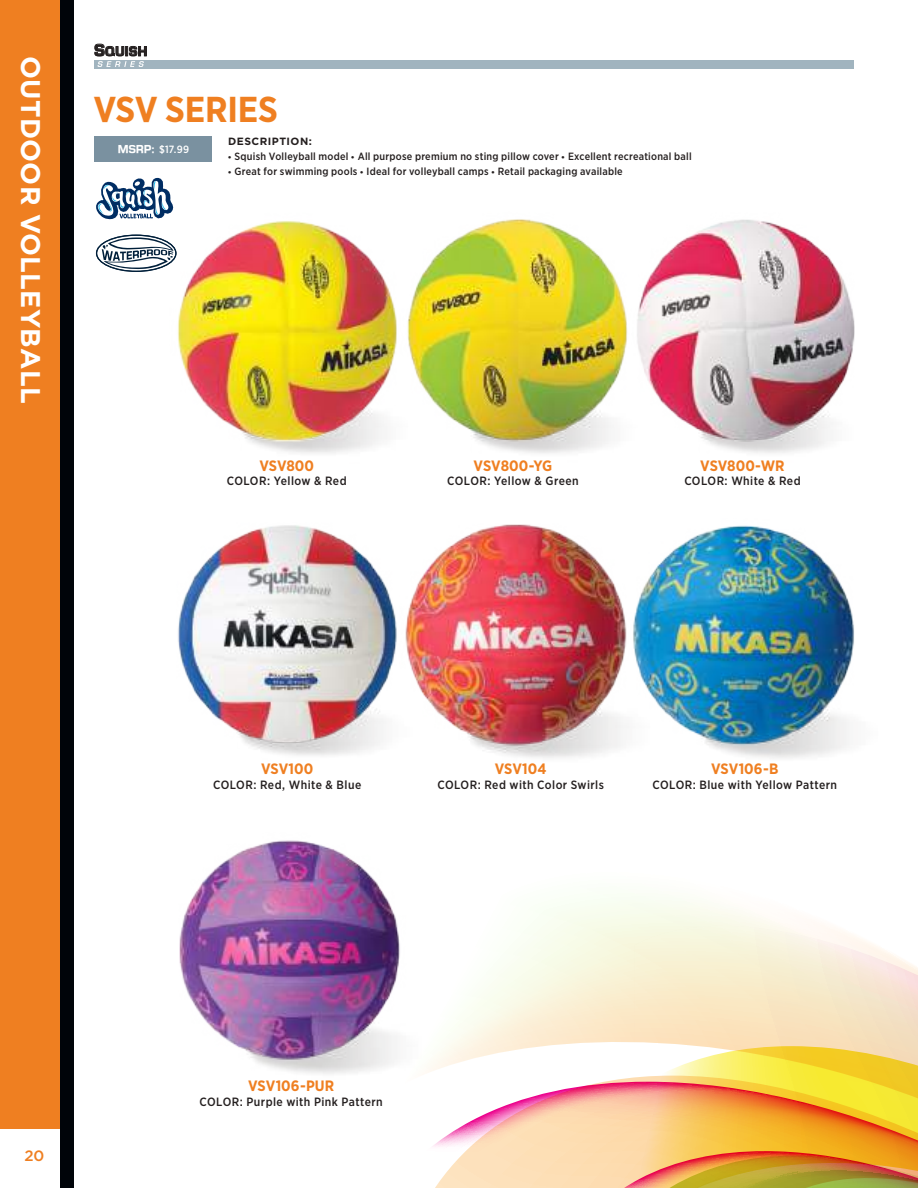
<style>
.page{position:relative;width:918px;height:1188px;background:#fff}
.page>*{position:absolute;margin:0;border:0;box-sizing:border-box;transform-origin:0 0}
.t1{font:700 36px "Gotham Narrow";letter-spacing:-.01em;color:#ef7f21}
.t2{font:700 27px "Gotham";letter-spacing:.01em;color:#fff}
.t3{font:700 15px "Gotham Narrow";color:#ef7f21}
.t4{font:500 15px "Gotham";color:#ef7f21}
.t5{font:500 12px "Gotham Narrow";letter-spacing:.035em;color:#241f1f}
.t6{font:12px "Mikasa Sports Bold SC800";color:#241f1f}
.t7{font:500 10.5px/15px "Gotham Narrow";letter-spacing:.02em;color:#241f1f}
.t8{font:700 10.5px "Gotham";letter-spacing:.045em;color:#241f1f}
.t9{font:500 10.5px "Gotham Narrow";color:#fff}
.s1{font-size:15px}
.s2{font-family:"MT Extra";font-weight:400}
.s3{font-family:"Mikasa Sports";font-weight:700}
</style>
<div class="page">
<div style="left:0;top:0;width:60px;height:1129px;background:#ef7f21"></div>
<div style="left:60px;top:0;width:14px;height:1188px;background:#000409"></div>
<svg style="left:474px;top:893px;width:237px;height:108px"></svg>
<svg style="left:448px;top:1001px;width:186px;height:65px"></svg>
<svg style="left:634px;top:926px;width:77px;height:109px;background:#f8edce"></svg>
<svg style="left:432px;top:1097px;width:97px;height:91px"></svg>
<svg style="left:711px;top:904px;width:207px;height:131px"></svg>
<svg style="left:554px;top:1035px;width:364px;height:31px"></svg>
<svg style="left:529px;top:1088px;width:40px;height:100px;background:#fbcbb2"></svg>
<img style="left:569px;top:1051px;width:349px;height:137px">
<img style="left:668px;top:525px;width:186px;height:234px">
<div style="left:94px;top:137px;width:118px;height:25px;background:#7a91a0"></div>
<div style="left:94px;top:60px;width:760px;height:9px;background:#a1b4bf"></div>
<svg style="left:94px;top:43px;width:53px;height:24px"></svg>
<div style="left:96px;top:235px;width:81px;height:37px;border:1px solid #001f3a;border-radius:50%"></div>
<svg style="left:102px;top:237px;width:68px;height:33px"></svg>
<svg style="left:96px;top:177px;width:75px;height:43px"></svg>
<img style="left:670px;top:219px;width:185px;height:234px">
<img style="left:440px;top:219px;width:230px;height:234px">
<img style="left:170px;top:200px;width:270px;height:253px">
<img style="left:178px;top:525px;width:219px;height:231px">
<img style="left:179px;top:840px;width:269px;height:234px">
<img style="left:405px;top:524px;width:263px;height:234px">
<h2 class="t2" style="left:49px;top:56px;width:349px;rotate:90deg">OUTDOOR VOLLEYBALL</h2>
<p class="t6" style="left:94px;top:44px;width:54px"><span class="s1">S</span>quish</p>
<h1 class="t1" style="left:93px;top:87px;width:186px">VSV SERIES</h1>
<p class="t8" style="left:228px;top:134px;width:85px">DESCRIPTION:</p>
<p class="t7" style="left:228px;top:149px;width:465px"><span class="s2">g</span> Squish Volleyball model <span class="s2">g</span> All purpose premium no sting pillow cover <span class="s2">g</span> Excellent recreational ball <span class="s2">g</span> Great for swimming pools <span class="s2">g</span> Ideal for volleyball camps <span class="s2">g</span> Retail packaging available</p>
<p class="t9" style="left:118px;top:142px;width:73px"><span class="s3">MSRP:</span> $17.99</p>
<h3 class="t3" style="left:259px;top:456px;width:56px">VSV800</h3>
<p class="t5" style="left:227px;top:474px;width:121px">COLOR: Yellow &amp; Red</p>
<h3 class="t3" style="left:474px;top:456px;width:80px">VSV800-YG</h3>
<p class="t5" style="left:447px;top:474px;width:133px">COLOR: Yellow &amp; Green</p>
<h3 class="t3" style="left:700px;top:456px;width:86px">VSV800-WR</h3>
<p class="t5" style="left:684px;top:474px;width:118px">COLOR: White &amp; Red</p>
<h3 class="t3" style="left:261px;top:760px;width:54px">VSV100</h3>
<p class="t5" style="left:213px;top:777px;width:150px">COLOR: Red, White &amp; Blue</p>
<h3 class="t3" style="left:495px;top:760px;width:53px">VSV104</h3>
<p class="t5" style="left:437px;top:777px;width:168px">COLOR: Red with Color Swirls</p>
<h3 class="t3" style="left:711px;top:760px;width:69px">VSV106-B</h3>
<p class="t5" style="left:653px;top:777px;width:186px">COLOR: Blue with Yellow Pattern</p>
<h3 class="t4" style="left:24px;top:1146px;width:22px">20</h3>
<h3 class="t3" style="left:248px;top:1076px;width:88px">VSV106-PUR</h3>
<p class="t5" style="left:200px;top:1094px;width:185px">COLOR: Purple with Pink Pattern</p>
</div>
